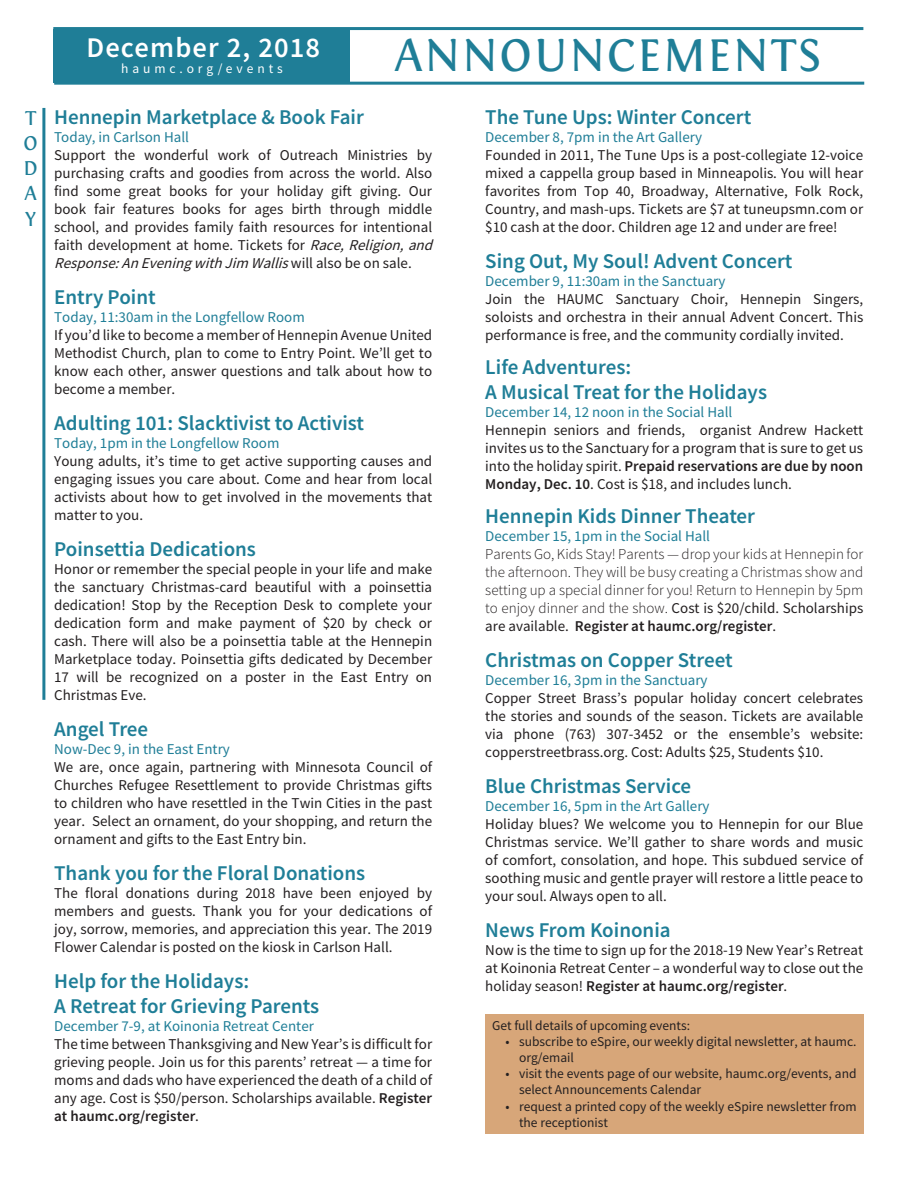
<style>
.page{position:relative;width:918px;height:1188px;background:#fff}
.page>*{position:absolute;margin:0;border:0;box-sizing:border-box;transform-origin:0 0}
.t1{font:48px "Fontin";letter-spacing:.03em;color:#1f7e97}
.t2{font:600 28.5px "Source Sans Pro";letter-spacing:.04em;color:#fff}
.t3{font:600 21px "Source Sans Pro";color:#1f7e97}
.t4{font:21px "Fontin";color:#1f7e97}
.t5{font:15px/18px "Source Sans Pro";color:#231f20;text-align:justify}
.t6{font:15px "Source Sans Pro";color:#1f7e97}
.t7{font:300 15px/18px "Source Sans Pro";color:#231f20;text-align:justify}
.t8{font:13.5px/16.2px "Source Sans Pro";color:#231f20}
.t9{font:13.5px "Source Sans Pro";letter-spacing:.29em;color:#fff}
.s1{font-style:italic}
.s2{font-weight:600}
.s3{font-weight:400}
</style>
<div class="page">
<div style="left:485px;top:1015px;width:379px;height:119px;background:#d7a679"></div>
<div style="left:53px;top:29px;width:297px;height:54px;background:#1f7e97"></div>
<hr style="left:54px;top:82px;width:810px;height:3px;background:#1f7e97">
<hr style="left:53px;top:27px;width:810px;height:3px;background:#1f7e97">
<hr style="left:42px;top:108px;width:3px;height:592px;background:#1f7e97">
<p class="t4" style="left:25px;top:106px;width:13px">T</p>
<p class="t4" style="left:24px;top:132px;width:16px">O</p>
<p class="t4" style="left:24px;top:157px;width:16px">D</p>
<p class="t4" style="left:25px;top:182px;width:14px">A</p>
<p class="t4" style="left:25px;top:207px;width:12px">Y</p>
<p class="t2" style="left:86px;top:29px;width:235px">December 2, 2018</p>
<p class="t9" style="left:121px;top:60px;width:163px">haumc.org/events</p>
<p class="t1" style="left:394px;top:28px;width:428px">ANNOUNCEMENTS</p>
<p class="t3" style="left:54px;top:103px;width:311px">Hennepin Marketplace &amp; Book Fair</p>
<p class="t6" style="left:54px;top:127px;width:136px">Today, in Carlson Hall</p>
<p class="t5" style="left:54px;top:146px;width:385px;text-align:left">Support the wonderful work of Outreach Ministries by purchasing crafts and goodies from across the world. Also find some great books for your holiday gift giving. Our book fair features books for ages birth through middle school, and provides family faith resources for intentional faith development at home. Tickets for <span class="s1">Race,Religion,and Response:AnEveningwithJim Wallis</span>w i l l a l s o b e o n s a l e .</p>
<p class="t3" style="left:54px;top:283px;width:103px">Entry Point</p>
<p class="t6" style="left:54px;top:307px;width:252px">Today, 11:30am in the Longfellow Room</p>
<p class="t5" style="left:54px;top:326px;width:380px">If you’d like to become a member of Hennepin Avenue United Methodist Church, plan to come to Entry Point. We’ll get to know each other, answer questions and talk about how to become a member.</p>
<p class="t3" style="left:54px;top:409px;width:311px">Adulting 101: Slacktivist to Activist</p>
<p class="t6" style="left:54px;top:433px;width:227px">Today, 1pm in the Longfellow Room</p>
<p class="t5" style="left:54px;top:452px;width:380px">Young adults, it’s time to get active supporting causes and engaging issues you care about. Come and hear from local activists about how to get involved in the movements that matter to you.</p>
<p class="t3" style="left:54px;top:535px;width:203px">Poinsettia Dedications</p>
<p class="t5" style="left:54px;top:560px;width:380px">Honor or remember the special people in your life and make the sanctuary Christmas-card beautiful with a poinsettia dedication! Stop by the Reception Desk to complete your dedication form and make payment of $20 by check or cash. There will also be a poinsettia table at the Hennepin Marketplace today. Poinsettia gifts dedicated by December 17 will be recognized on a poster in the East Entry on Christmas Eve.</p>
<p class="t3" style="left:54px;top:715px;width:96px">Angel Tree</p>
<p class="t6" style="left:54px;top:739px;width:177px">Now-Dec 9, in the East Entry</p>
<p class="t5" style="left:54px;top:758px;width:379px">We are, once again, partnering with Minnesota Council of Churches Refugee Resettlement to provide Christmas gifts to children who have resettled in the Twin Cities in the past year. Select an ornament, do your shopping, and return the ornament and gifts to the East Entry bin.</p>
<p class="t3" style="left:54px;top:859px;width:313px">Thank you for the Floral Donations</p>
<p class="t5" style="left:54px;top:884px;width:379px">The floral donations during 2018 have been enjoyed by members and guests. Thank you for your dedications of joy, sorrow, memories, and appreciation this year. The 2019<br>Flower Calendar is posted on the kiosk in Carlson Hall.</p>
<p class="t3" style="left:54px;top:967px;width:197px">Help for the Holidays:</p>
<p class="t3" style="left:54px;top:992px;width:267px">A Retreat for Grieving Parents</p>
<p class="t6" style="left:54px;top:1016px;width:261px">December 7-9, at Koinonia Retreat Center</p>
<p class="t5" style="left:54px;top:1035px;width:380px">The time between Thanksgiving and New Year’s is difficult for grieving people. Join us for this parents’ retreat — a time for moms and dads who have experienced the death of a child of any age. Cost is $50/person. Scholarships available. <span class="s2">Register at haumc.org/register</span>.</p>
<p class="t3" style="left:485px;top:103px;width:268px">The Tune Ups: Winter Concert</p>
<p class="t6" style="left:485px;top:127px;width:218px">December 8, 7pm in the Art Gallery</p>
<p class="t5" style="left:485px;top:146px;width:380px">Founded in 2011, The Tune Ups is a post-collegiate 12-voice mixed a cappella group based in Minneapolis. You will hear favorites from Top 40, Broadway, Alternative, Folk Rock, Country, and mash-ups. Tickets are $7 at tuneupsmn.com or $10 cash at the door. Children age 12 and under are free!</p>
<p class="t3" style="left:485px;top:247px;width:309px">Sing Out, My Soul! Advent Concert</p>
<p class="t6" style="left:485px;top:271px;width:242px">December 9, 11:30am in the Sanctuary</p>
<p class="t5" style="left:485px;top:290px;width:380px">Join the HAUMC Sanctuary Choir, Hennepin Singers, soloists and orchestra in their annual Advent Concert. This performance is free, and the community cordially invited.</p>
<p class="t3" style="left:485px;top:353px;width:147px">Life Adventures:</p>
<p class="t3" style="left:485px;top:378px;width:283px">A Musical Treat for the Holidays</p>
<p class="t6" style="left:485px;top:403px;width:249px">December 14, 12 noon in the Social Hall</p>
<p class="t5" style="left:485px;top:421px;width:380px">Hennepin seniors and friends, organist Andrew Hackett invites us to the Sanctuary for a program that is sure to get us into the holiday spirit. <span class="s2">Prepaid reservations are due by noon Monday, Dec. 10</span>. Cost is $18, and includes lunch.</p>
<p class="t3" style="left:485px;top:503px;width:271px">Hennepin Kids Dinner Theater</p>
<p class="t6" style="left:485px;top:527px;width:226px">December 15, 1pm in the Social Hall</p>
<p class="t7" style="left:485px;top:545px;width:380px">Parents Go, Kids Stay! Parents — drop your kids at Hennepin for the afternoon. They will be busy creating a Christmas show and setting up a special dinner for you! Return to Hennepin by 5pm to enjoy dinner and the show. <span class="s3">Cost is $20/child. Scholarships are available.</span> <span class="s2">Register at haumc.org/register</span><span class="s3">.</span></p>
<p class="t3" style="left:485px;top:647px;width:249px">Christmas on Copper Street</p>
<p class="t6" style="left:485px;top:671px;width:224px">December 16, 3pm in the Sanctuary</p>
<p class="t5" style="left:485px;top:689px;width:380px">Copper Street Brass’s popular holiday concert celebrates the stories and sounds of the season. Tickets are available via phone (763) 307-3452 or the ensemble’s website: copperstreetbrass.org. Cost: Adults $25, Students $10.</p>
<p class="t3" style="left:485px;top:773px;width:207px">Blue Christmas Service</p>
<p class="t6" style="left:485px;top:797px;width:226px">December 16, 5pm in the Art Gallery</p>
<p class="t5" style="left:485px;top:815px;width:380px">Holiday blues? We welcome you to Hennepin for our Blue Christmas service. We’ll gather to share words and music of comfort, consolation, and hope. This subdued service of soothing music and gentle prayer will restore a little peace to your soul. Always open to all.</p>
<p class="t3" style="left:485px;top:917px;width:187px">News From Koinonia</p>
<p class="t5" style="left:485px;top:941px;width:379px">Now is the time to sign up for the 2018-19 New Year’s Retreat at Koinonia Retreat Center – a wonderful way to close out the holiday season! <span class="s2">Register at haumc.org/register</span>.</p>
<p class="t8" style="left:492px;top:1017px;width:200px">Get full details of upcoming events:</p>
<p class="t8" style="left:519px;top:1033px;width:339px;text-indent:-14px">• subscribe to eSpire, our weekly digital newsletter, at haumc. org/email</p>
<p class="t8" style="left:519px;top:1065px;width:339px;text-indent:-14px">• visit the events page of our website, haumc.org/events, and select Announcements Calendar</p>
<p class="t8" style="left:519px;top:1098px;width:339px;text-indent:-14px">• request a printed copy of the weekly eSpire newsletter from the receptionist</p>
</div>
